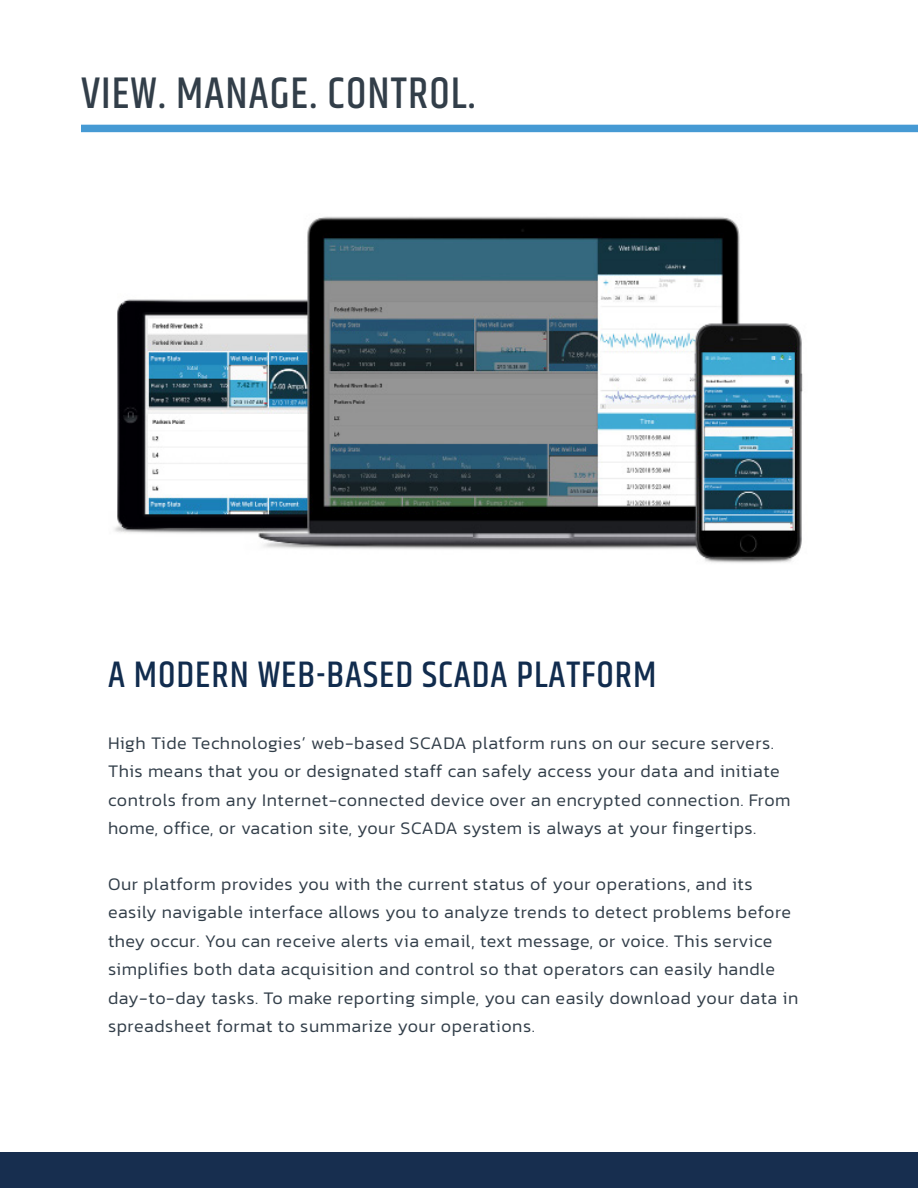
<style>
.page{position:relative;width:918px;height:1188px;background:#fff}
.page>*{position:absolute;margin:0;border:0;box-sizing:border-box;transform-origin:0 0}
.t1{font:500 45px "Khand";letter-spacing:.025em;color:#323e49}
.t2{font:500 37.5px "Khand";letter-spacing:.025em;color:#112c4e}
.t3{font:300 18px/28.5px "Kanit";letter-spacing:.03em;color:#323e49}
</style>
<div class="page">
<div style="left:81px;top:125px;width:837px;height:7px;background:#469ad4"></div>
<img style="left:114px;top:216px;width:689px;height:347px">
<div style="left:0;top:1152px;width:918px;height:36px;background:#172e4f"></div>
<p class="t1" style="left:81px;top:65px;width:396px">VIEW. MANAGE. CONTROL.</p>
<p class="t2" style="left:108px;top:651px;width:550px">A MODERN WEB-BASED SCADA PLATFORM</p>
<p class="t3" style="left:108px;top:728px;width:684px">High Tide Technologies’ web-based SCADA platform runs on our secure servers.<br>This means that you or designated staff can safely access your data and initiate controls from any Internet-connected device over an encrypted connection. From home, office, or vacation site, your SCADA system is always at your fingertips.</p>
<p class="t3" style="left:108px;top:869px;width:692px">Our platform provides you with the current status of your operations, and its easily navigable interface allows you to analyze trends to detect problems before they occur. You can receive alerts via email, text message, or voice. This service simplifies both data acquisition and control so that operators can easily handle day-to-day tasks. To make reporting simple, you can easily download your data in spreadsheet format to summarize your operations.</p>
</div>
